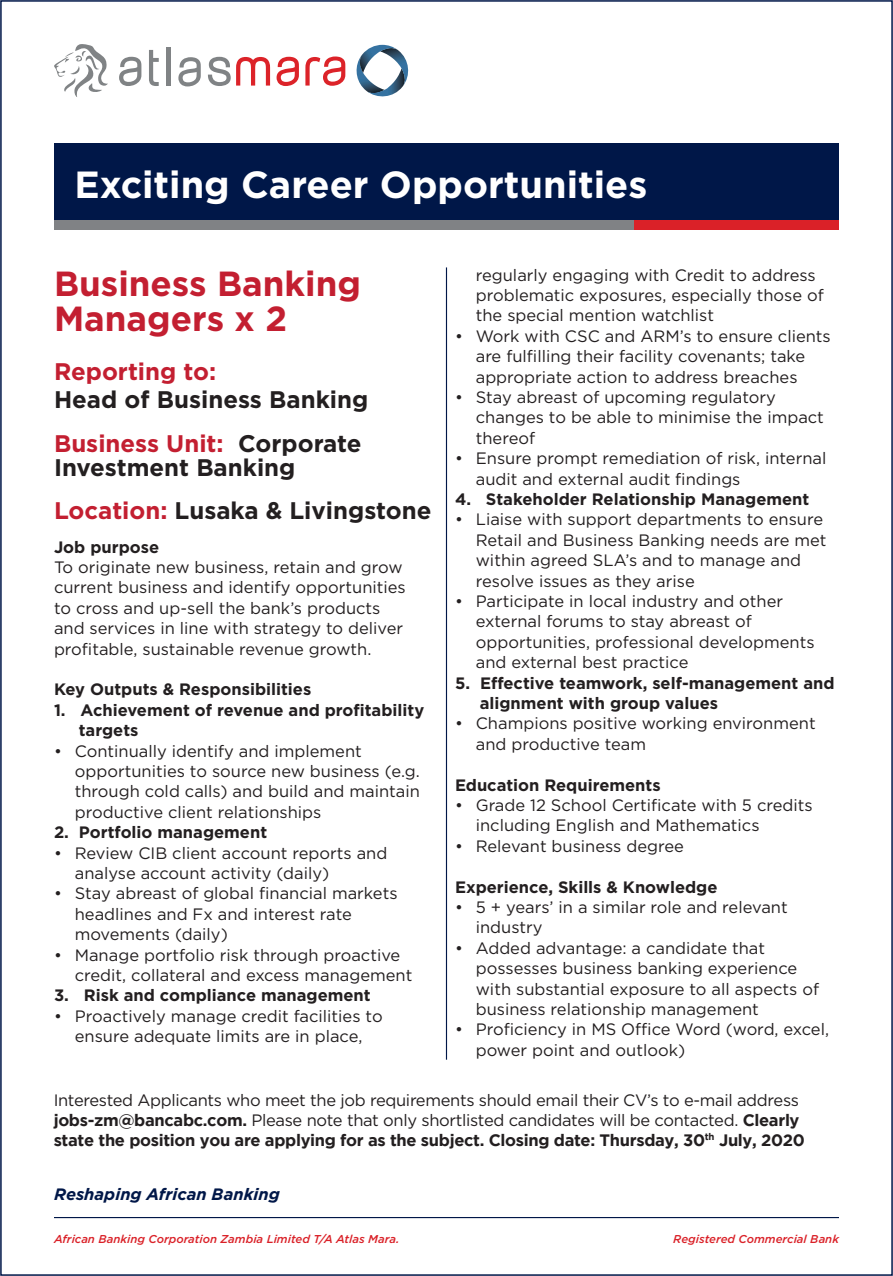
<style>
.page{position:relative;width:893px;height:1276px;background:#fff}
.page>*{position:absolute;margin:0;border:0;box-sizing:border-box;transform-origin:0 0}
.t1{font:700 37.8px "Gotham HTF";color:#fff}
.t2{font:700 34.8px/34.8px "Gotham HTF";color:#c31f31}
.t3{font:700 24px/43.2px "Gotham HTF";color:#231f20}
.t4{font:700 24px "Gotham HTF";color:#c31f31}
.t5{font:16.5px/20.4px "Gotham";color:#231f20}
.t6{font:700 16.5px/20.4px "Gotham HTF";color:#231f20}
.t7{font:16.5px/19.8px "Gotham";letter-spacing:-.02em;color:#231f20}
.t8{font:italic 700 16.5px "Gotham HTF";color:#001748}
.t9{font:italic 500 11.4px "Gotham HTF";color:#da2128}
.s1{color:#c31f31}
.s2{font-weight:700}
</style>
<div class="page">
<svg style="left:54px;top:44px;width:54px;height:53px"></svg>
<svg style="left:277px;top:57px;width:22px;height:29px"></svg>
<svg style="left:305px;top:56px;width:40px;height:30px"></svg>
<hr style="left:167px;top:48px;width:4px;height:38px;background:#808385">
<svg style="left:149px;top:50px;width:10px;height:36px"></svg>
<svg style="left:119px;top:57px;width:22px;height:29px"></svg>
<svg style="left:178px;top:57px;width:23px;height:29px"></svg>
<svg style="left:208px;top:57px;width:62px;height:29px"></svg>
<svg style="left:356px;top:45px;width:53px;height:52px"></svg>
<div style="left:54px;top:144px;width:784px;height:76px;background:#001748"></div>
<div style="left:54px;top:220px;width:586px;height:9px;background:#808285"></div>
<div style="left:634px;top:220px;width:205px;height:9px;background:#da2128"></div>
<hr style="left:54px;top:1217px;width:785px;height:1px;background:#001748">
<hr style="left:446px;top:267px;width:1px;height:792px;background:#001748">
<h1 class="t1" style="left:75px;top:162px;width:574px">Exciting Career Opportunities</h1>
<h2 class="t2" style="left:54px;top:266px;width:308px">Business Banking<br>Managers x 2</h2>
<h3 class="t4" style="left:54px;top:357px;width:164px">Reporting to:</h3>
<h3 class="t3" style="left:54px;top:378px;width:316px">Head of Business Banking<br><span class="s1">Business Unit:</span> Corporate</h3>
<h3 class="t3" style="left:54px;top:445px;width:243px">Investment Banking</h3>
<h3 class="t3" style="left:54px;top:488px;width:379px"><span class="s1">Location:</span> Lusaka &amp; Livingstone</h3>
<p class="t6" style="left:54px;top:536px;width:107px">Job purpose</p>
<p class="t5" style="left:54px;top:556px;width:353px">To originate new business, retain and grow current business and identify opportunities to cross and up-sell the bank’s products and services in line with strategy to deliver profitable, sustainable revenue growth.</p>
<p class="t6" style="left:54px;top:679px;width:259px">Key Outputs &amp; Responsibilities</p>
<p class="t6" style="left:79px;top:699px;width:347px;text-indent:-25px">1. Achievement of revenue and profitability targets</p>
<p class="t5" style="left:75px;top:740px;width:347px;text-indent:-21px">• Continually identify and implement opportunities to source new business (e.g. through cold calls) and build and maintain productive client relationships</p>
<p class="t6" style="left:54px;top:822px;width:215px">2. Portfolio management</p>
<p class="t5" style="left:75px;top:842px;width:314px;text-indent:-21px">• Review CIB client account reports and analyse account activity (daily)</p>
<p class="t5" style="left:75px;top:883px;width:324px;text-indent:-21px">• Stay abreast of global financial markets headlines and Fx and interest rate movements (daily)</p>
<p class="t5" style="left:75px;top:944px;width:339px;text-indent:-21px">• Manage portfolio risk through proactive credit, collateral and excess management</p>
<p class="t6" style="left:54px;top:985px;width:318px">3. Risk and compliance management</p>
<p class="t5" style="left:54px;top:1005px;width:330px;text-align:center">• Proactively manage credit facilities to ensure adequate limits are in place,</p>
<p class="t5" style="left:476px;top:264px;width:350px">regularly engaging with Credit to address problematic exposures, especially those of the special mention watchlist</p>
<p class="t5" style="left:476px;top:325px;width:357px;text-indent:-21px">• Work with CSC and ARM’s to ensure clients are fulfilling their facility covenants; take appropriate action to address breaches</p>
<p class="t5" style="left:476px;top:386px;width:350px;text-indent:-21px">• Stay abreast of upcoming regulatory changes to be able to minimise the impact thereof</p>
<p class="t5" style="left:476px;top:448px;width:352px;text-indent:-21px">• Ensure prompt remediation of risk, internal audit and external audit findings</p>
<p class="t6" style="left:455px;top:488px;width:356px">4. Stakeholder Relationship Management</p>
<p class="t5" style="left:476px;top:509px;width:352px;text-indent:-21px">• Liaise with support departments to ensure Retail and Business Banking needs are met within agreed SLA’s and to manage and resolve issues as they arise</p>
<p class="t5" style="left:476px;top:590px;width:340px;text-indent:-21px">• Participate in local industry and other external forums to stay abreast of opportunities, professional developments and external best practice</p>
<p class="t6" style="left:480px;top:672px;width:356px;text-indent:-25px">5. Effective teamwork, self-management and alignment with group values</p>
<p class="t5" style="left:476px;top:713px;width:341px;text-indent:-21px">• Champions positive working environment and productive team</p>
<p class="t6" style="left:455px;top:774px;width:207px">Education Requirements</p>
<p class="t5" style="left:476px;top:794px;width:338px;text-indent:-21px">• Grade 12 School Certificate with 5 credits including English and Mathematics</p>
<p class="t5" style="left:455px;top:835px;width:230px">• Relevant business degree</p>
<p class="t6" style="left:455px;top:876px;width:264px">Experience, Skills &amp; Knowledge</p>
<p class="t5" style="left:476px;top:896px;width:313px;text-indent:-21px">• 5 + years’ in a similar role and relevant industry</p>
<p class="t5" style="left:476px;top:937px;width:345px;text-indent:-21px">• Added advantage: a candidate that possesses business banking experience with substantial exposure to all aspects of business relationship management</p>
<p class="t5" style="left:476px;top:1019px;width:355px;text-indent:-21px">• Proficiency in MS Office Word (word, excel, power point and outlook)</p>
<p class="t7" style="left:54px;top:1090px;width:753px">Interested Applicants who meet the job requirements should email their CV’s to e-mail address <span class="s2">jobs-zm@bancabc.com.</span> Please note that only shortlisted candidates will be contacted. <span class="s2">Clearly state the position you are applying for as the subject. Closing date: Thursday, 30</span><sup>th</sup> <span class="s2">July, 2020</span></p>
<p class="t8" style="left:54px;top:1184px;width:227px">Reshaping African Banking</p>
<p class="t9" style="left:54px;top:1232px;width:347px">African Banking Corporation Zambia Limited T/A Atlas Mara.</p>
<p class="t9" style="left:673px;top:1232px;width:167px">Registered Commercial Bank</p>
</div>
